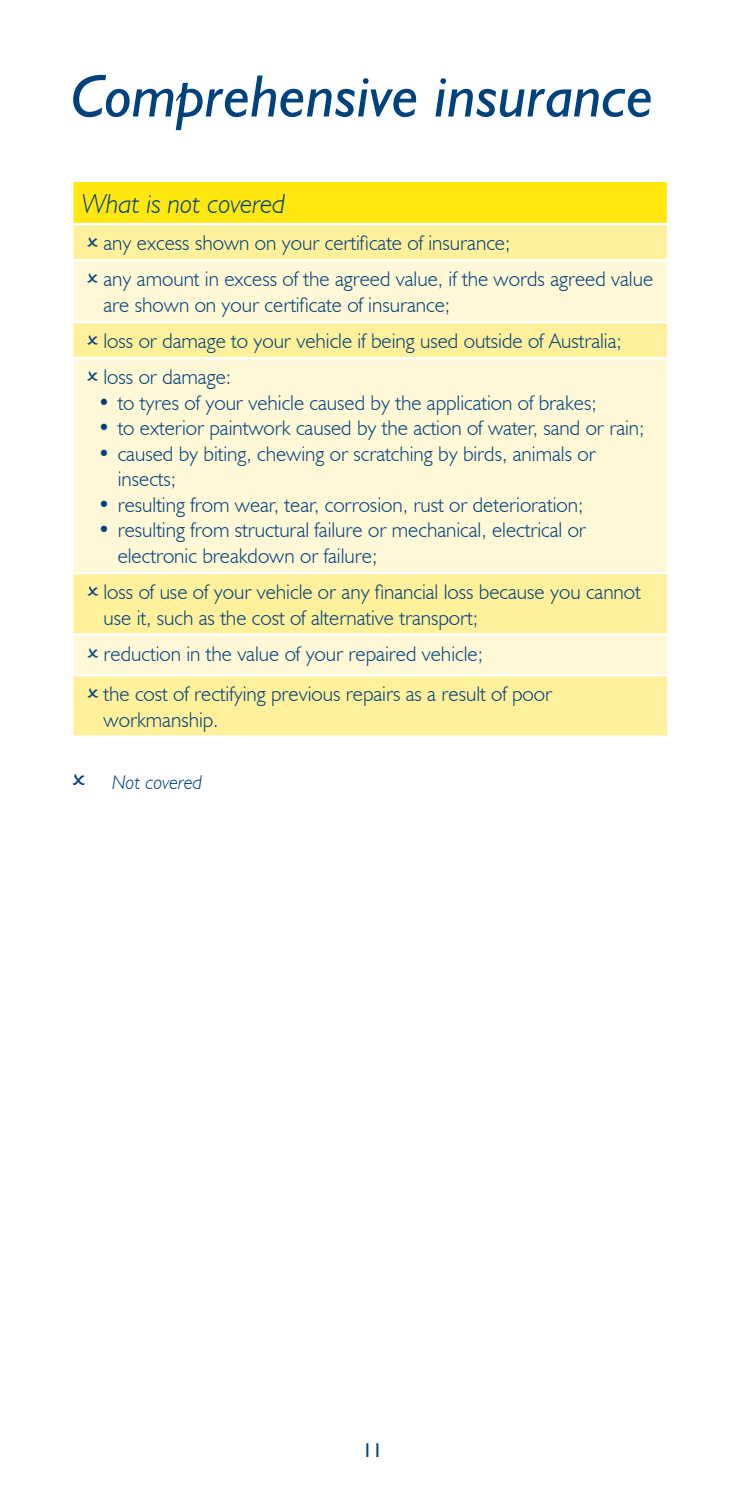
<style>
.page{position:relative;width:745px;height:1489px;background:#fff}
.page>*{position:absolute;margin:0;border:0;box-sizing:border-box;transform-origin:0 0}
.t1{font:italic 60px "Humanist 521 BT";color:#00427c}
.t2{font:italic 300 27.5px "Humanist 521 BT";color:#00427c}
.t3{font:300 21.25px/36.2px "Humanist 521 BT";color:#00427c}
.t4{font:italic 300 20px "Humanist 521 BT";color:#00427c}
.t5{font:20px "Humanist 521 BT";color:#00427c}
</style>
<div class="page">
<div style="left:72px;top:182px;width:595px;height:41px;background:#ffe710"></div>
<hr style="left:71px;top:182px;width:2px;height:41px;background:#fff">
<hr style="left:666px;top:182px;width:3px;height:41px;background:#fff">
<div style="left:73px;top:225px;width:593px;height:510px;background:#fff09c"></div>
<svg style="left:73px;top:261px;width:593px;height:412px;background:#fff6c8"></svg>
<hr style="left:71px;top:259px;width:598px;height:2px;background:#fff">
<hr style="left:71px;top:321px;width:598px;height:2px;background:#fff">
<hr style="left:71px;top:357px;width:598px;height:2px;background:#fff">
<hr style="left:71px;top:571px;width:598px;height:3px;background:#fff">
<hr style="left:71px;top:633px;width:598px;height:3px;background:#fff">
<hr style="left:71px;top:673px;width:598px;height:3px;background:#fff">
<svg style="left:87px;top:237px;width:11px;height:10px"></svg>
<svg style="left:87px;top:273px;width:11px;height:10px"></svg>
<svg style="left:87px;top:335px;width:11px;height:10px"></svg>
<svg style="left:87px;top:371px;width:11px;height:10px"></svg>
<svg style="left:87px;top:586px;width:11px;height:9px"></svg>
<svg style="left:87px;top:647px;width:11px;height:10px"></svg>
<svg style="left:87px;top:688px;width:11px;height:9px"></svg>
<h1 class="t1" style="left:71px;top:59px;width:584px">Comprehensive insurance</h1>
<p class="t2" style="left:82px;top:187px;width:204px">What is not covered</p>
<p class="t3" style="left:103px;top:224px;width:551px">any excess shown on your certificate of insurance;<br>any amount in excess of the agreed value, if the words agreed value</p>
<p class="t3" style="left:103px;top:286px;width:519px">are shown on your certificate of insurance;<br>loss or damage to your vehicle if being used outside of Australia; loss or damage:</p>
<p class="t3" style="left:98px;top:384px;width:500px">• to tyres of your vehicle caused by the application of brakes;</p>
<p class="t3" style="left:98px;top:409px;width:548px">• to exterior paintwork caused by the action of water, sand or rain;</p>
<p class="t3" style="left:118px;top:440px;width:479px;line-height:25.5px;text-indent:-20px">• caused by biting, chewing or scratching by birds, animals or insects;</p>
<p class="t3" style="left:98px;top:486px;width:487px">• resulting from wear, tear, corrosion, rust or deterioration;</p>
<p class="t3" style="left:118px;top:517px;width:469px;line-height:25.5px;text-indent:-20px">• resulting from structural failure or mechanical, electrical or electronic breakdown or failure;</p>
<p class="t3" style="left:103px;top:578px;width:538px;line-height:25.5px">loss of use of your vehicle or any financial loss because you cannot use it, such as the cost of alternative transport;</p>
<p class="t3" style="left:103px;top:633px;width:450px;line-height:40.5px">reduction in the value of your repaired vehicle;<br>the cost of rectifying previous repairs as a result of poor</p>
<p class="t3" style="left:103px;top:701px;width:117px">workmanship.</p>
<p class="t4" style="left:112px;top:770px;width:91px">Not covered</p>
<p class="t5" style="left:362px;top:1437px;width:22px">11</p>
</div>
